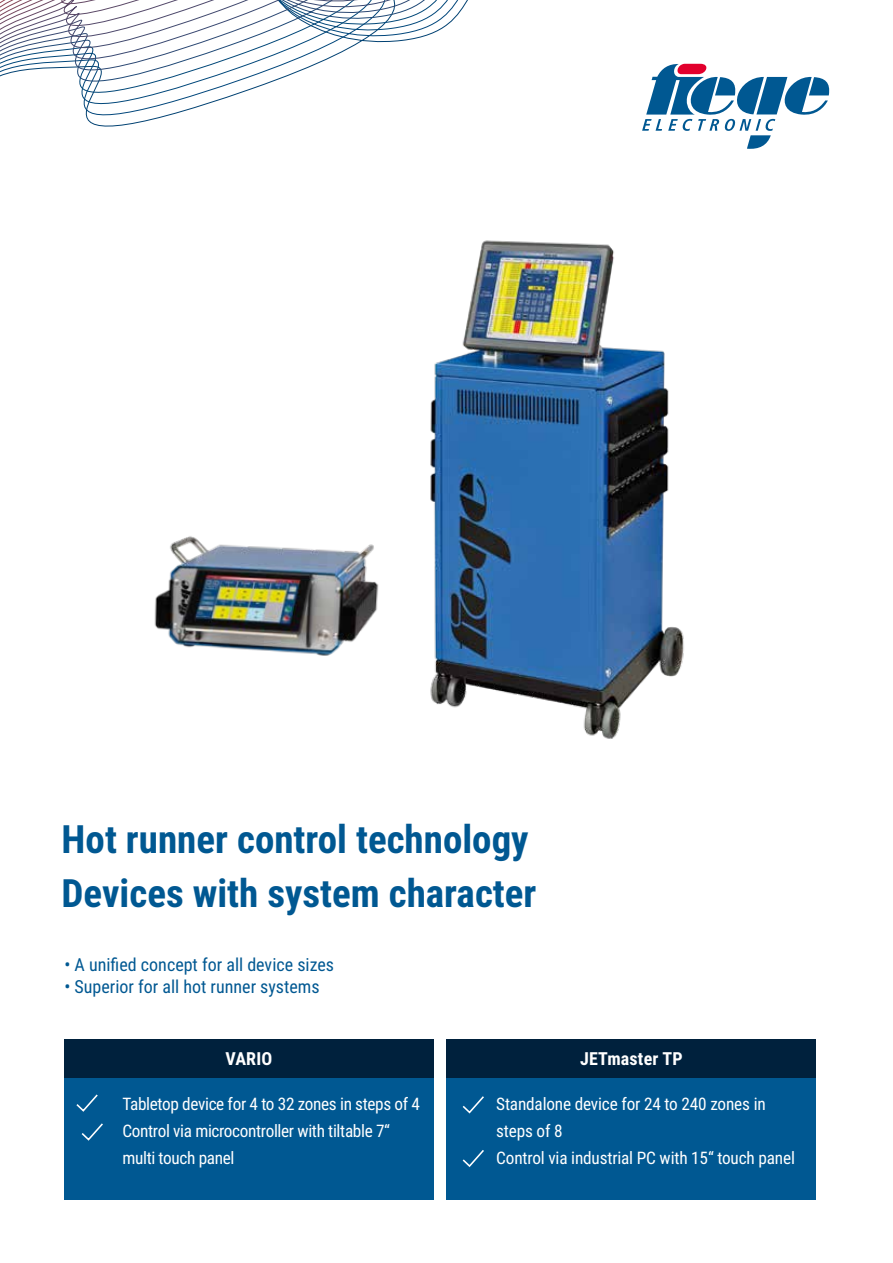
<style>
.page{position:relative;width:893px;height:1263px;background:#fff}
.page>*{position:absolute;margin:0;border:0;box-sizing:border-box;transform-origin:0 0}
.t1{font:700 39px/54px "Roboto Condensed";color:#005892}
.t2{font:18px "Roboto Condensed";color:#005892}
.t3{font:700 18px "Roboto Condensed";letter-spacing:.01em;color:#fff}
.t4{font:17.25px/27px "Roboto Condensed";letter-spacing:-.02em;color:#fff}
</style>
<div class="page">
<svg style="left:642px;top:64px;width:188px;height:85px"></svg>
<svg style="left:81px;top:0;width:387px;height:104px"></svg>
<svg style="left:0;top:0;width:466px;height:95px"></svg>
<div style="left:446px;top:1065px;width:370px;height:134px;background:#005892"></div>
<img style="left:154px;top:536px;width:225px;height:120px">
<div style="left:64px;top:1065px;width:370px;height:134px;background:#005892"></div>
<svg style="left:76px;top:1094px;width:22px;height:18px"></svg>
<img style="left:430px;top:240px;width:254px;height:499px">
<div style="left:446px;top:1039px;width:370px;height:38px;background:#00213d"></div>
<div style="left:64px;top:1039px;width:370px;height:38px;background:#00213d"></div>
<svg style="left:462px;top:1096px;width:22px;height:18px"></svg>
<svg style="left:462px;top:1150px;width:22px;height:17px"></svg>
<svg style="left:81px;top:1123px;width:22px;height:18px"></svg>
<h1 class="t1" style="left:62px;top:810px;width:476px">Hot runner control technology<br>Devices with system character</h1>
<p class="t2" style="left:64px;top:951px;width:271px">• A unified concept for all device sizes</p>
<p class="t2" style="left:64px;top:974px;width:257px">• Superior for all hot runner systems</p>
<p class="t3" style="left:225px;top:1046px;width:48px">VARIO</p>
<p class="t4" style="left:122px;top:1090px;width:299px">Tabletop device for 4 to 32 zones in steps of 4<br>Control via microcontroller with tiltable 7“ multi touch panel</p>
<p class="t3" style="left:580px;top:1046px;width:104px">JETmaster TP</p>
<p class="t4" style="left:496px;top:1090px;width:300px">Standalone device for 24 to 240 zones in steps of 8<br>Control via industrial PC with 15“ touch panel</p>
</div>
